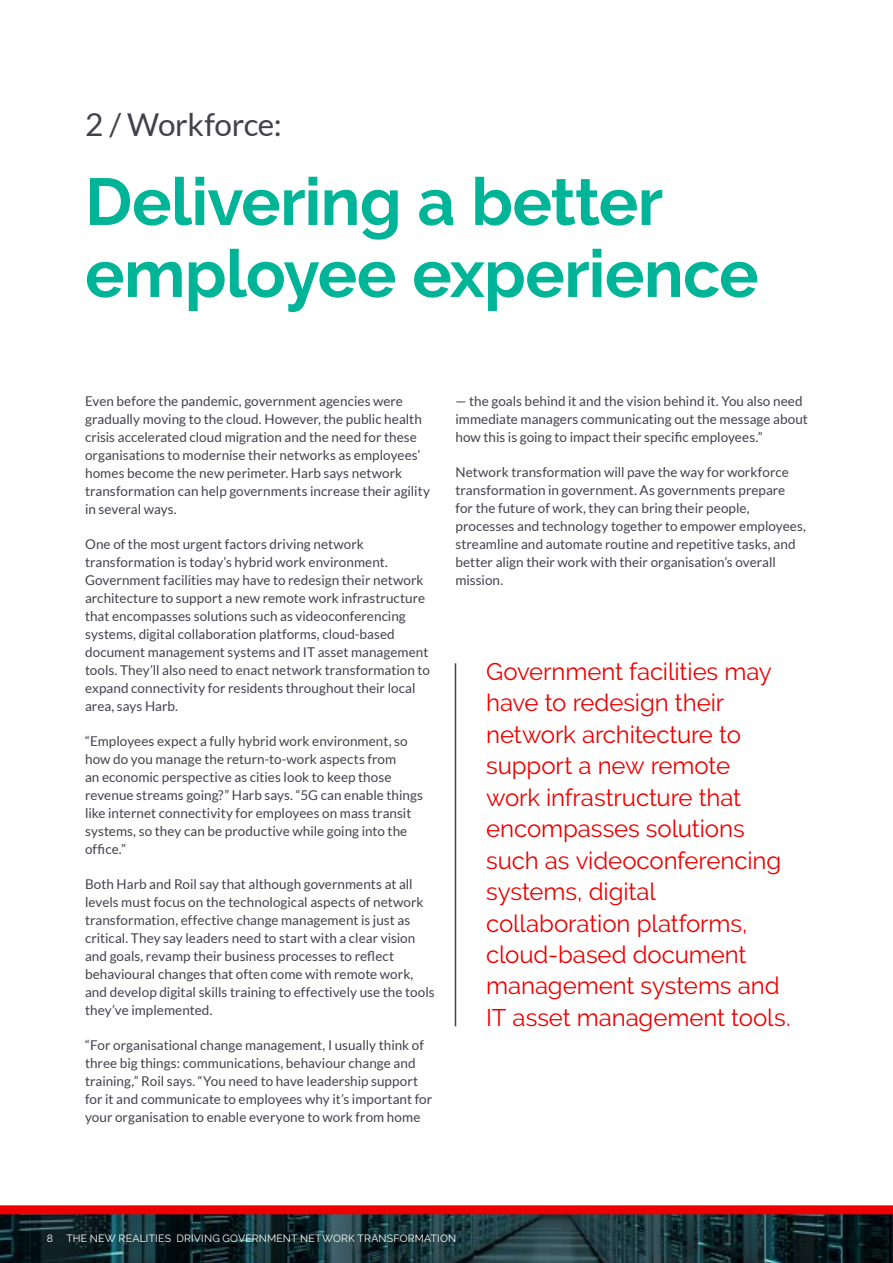
<style>
.page{position:relative;width:893px;height:1263px;background:#fff}
.page>*{position:absolute;margin:0;border:0;box-sizing:border-box;transform-origin:0 0}
.t1{font:700 66px/72px "Raleway";letter-spacing:-.01em;color:#00b497}
.t2{font:31.5px "Lato";letter-spacing:-.015em;color:#42424c}
.t3{font:24px/31.5px "Raleway";letter-spacing:-.005em;color:#e00}
.t4{font:13.5px/18px "Lato";color:#42424c}
.t5{font:10.5px "Raleway";letter-spacing:.02em;color:#fff}
</style>
<div class="page">
<img style="left:0;top:1214px;width:893px;height:48px">
<div style="left:0;top:1205px;width:893px;height:9px;background:#e00"></div>
<hr style="left:455px;top:663px;width:1px;height:363px;background:#42424c">
<h2 class="t2" style="left:85px;top:107px;width:198px">2 / Workforce:</h2>
<h1 class="t1" style="left:85px;top:166px;width:675px">Delivering a better employee experience</h1>
<p class="t4" style="left:85px;top:392px;width:346px">Even before the pandemic, government agencies were gradually moving to the cloud. However, the public health crisis accelerated cloud migration and the need for these organisations to modernise their networks as employees’ homes become the new perimeter. Harb says network transformation can help governments increase their agility in several ways.</p>
<p class="t4" style="left:85px;top:535px;width:346px">One of the most urgent factors driving network transformation is today’s hybrid work environment.<br>Government facilities may have to redesign their network architecture to support a new remote work infrastructure that encompasses solutions such as videoconferencing systems, digital collaboration platforms, cloud-based document management systems and IT asset management tools. They’ll also need to enact network transformation to expand connectivity for residents throughout their local area, says Harb.</p>
<p class="t4" style="left:85px;top:732px;width:340px">“Employees expect a fully hybrid work environment, so how do you manage the return-to-work aspects from<br>an economic perspective as cities look to keep those revenue streams going?” Harb says. “5G can enable things like internet connectivity for employees on mass transit systems, so they can be productive while going into the office.”</p>
<p class="t4" style="left:85px;top:875px;width:351px">Both Harb and Roil say that although governments at all levels must focus on the technological aspects of network transformation, effective change management is just as critical. They say leaders need to start with a clear vision and goals, revamp their business processes to reflect behavioural changes that often come with remote work, and develop digital skills training to effectively use the tools they’ve implemented.</p>
<p class="t4" style="left:85px;top:1036px;width:349px">“For organisational change management, I usually think of three big things: communications, behaviour change and training,” Roil says. “You need to have leadership support for it and communicate to employees why it’s important for your organisation to enable everyone to work from home</p>
<p class="t4" style="left:455px;top:392px;width:354px">— the goals behind it and the vision behind it. You also need immediate managers communicating out the message about how this is going to impact their specific employees.”</p>
<p class="t4" style="left:455px;top:463px;width:352px">Network transformation will pave the way for workforce transformation in government. As governments prepare for the future of work, they can bring their people, processes and technology together to empower employees, streamline and automate routine and repetitive tasks, and better align their work with their organisation’s overall mission.</p>
<p class="t3" style="left:486px;top:655px;width:306px">Government facilities may have to redesign their network architecture to support a new remote<br>work infrastructure that encompasses solutions such as videoconferencing systems, digital collaboration platforms, cloud-based document management systems and<br>IT asset management tools.</p>
<p class="t5" style="left:47px;top:1233px;width:8px">8</p>
<p class="t5" style="left:66px;top:1233px;width:391px">THE NEW REALITIES DRIVING GOVERNMENT NETWORK TRANSFORMATION</p>
</div>
